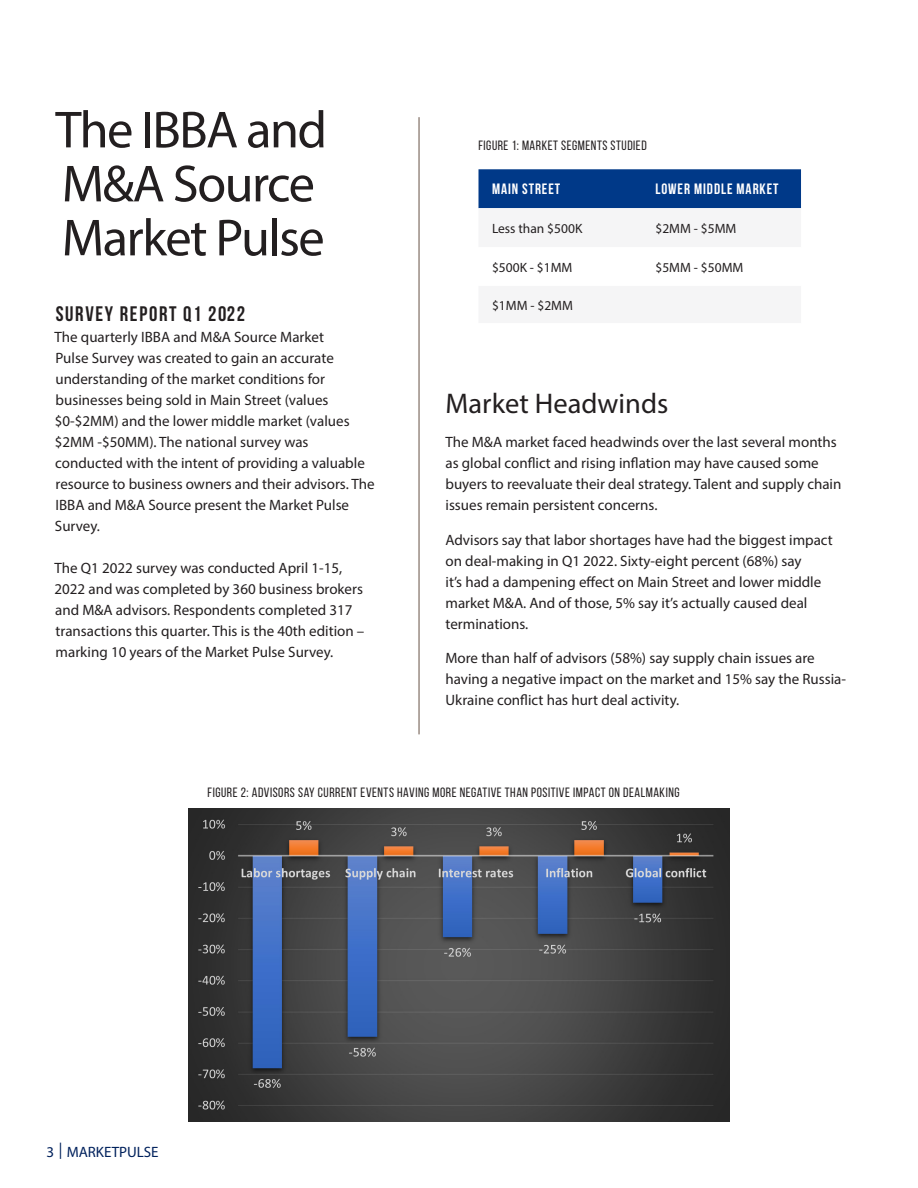
<style>
.page{position:relative;width:918px;height:1188px;background:#fff}
.page>*{position:absolute;margin:0;border:0;box-sizing:border-box;transform-origin:0 0}
.body{font:52.5px "Myriad Pro";letter-spacing:-.03em;color:#231f20}
.t1{font:28.5px "Myriad Pro";color:#231f20}
.t2{font:700 21px "Bebas Neue";letter-spacing:.08em;color:#231f20}
.t3{font:15px/21px "Myriad Pro";color:#231f20}
.table_text{font:700 15px "Bebas Neue";letter-spacing:.06em;color:#fff}
.t4{font:15px "Myriad Pro";color:#00215c}
.t5{font:13.5px "Bebas Neue";letter-spacing:.04em;color:#231f20}
.t6{font:13.5px "Myriad Pro";color:#231f20}
.s1{font-family:"Bebas Neue";font-size:20.7px}
</style>
<div class="page">
<hr style="left:418px;top:117px;width:2px;height:617px;background:#998b83">
<img style="left:189px;top:808px;width:540px;height:314px">
<div style="left:478px;top:169px;width:323px;height:40px;background:#003988"></div>
<p class="body" style="left:55px;top:97px;width:273px">The IBBA and</p>
<p class="body" style="left:62px;top:151px;width:255px">M&amp;A Source</p>
<p class="body" style="left:62px;top:205px;width:264px">Market Pulse</p>
<p class="t2" style="left:56px;top:303px;width:191px">SURVEY REPORT Q1 2022</p>
<p class="t3" style="left:55px;top:327px;width:322px">The quarterly IBBA and M&amp;A Source Market<br>Pulse Survey was created to gain an accurate understanding of the market conditions for businesses being sold in Main Street (values $0-$2MM) and the lower middle market (values $2MM -$50MM). The national survey was conducted with the intent of providing a valuable resource to business owners and their advisors. The IBBA and M&amp;A Source present the Market Pulse Survey.</p>
<p class="t3" style="left:55px;top:558px;width:311px">The Q1 2022 survey was conducted April 1-15, 2022 and was completed by 360 business brokers and M&amp;A advisors. Respondents completed 317 transactions this quarter. This is the 40th edition – marking 10 years of the Market Pulse Survey.</p>
<p class="t5" style="left:478px;top:138px;width:170px">FIGURE 1: MARKET SEGMENTS STUDIED</p>
<p class="table_text" style="left:492px;top:181px;width:70px">MAIN STREET</p>
<p class="table_text" style="left:655px;top:181px;width:124px">LOWER MIDDLE MARKET</p>
<p class="t6" style="left:492px;top:220px;width:92px">Less than $500K</p>
<p class="t6" style="left:655px;top:220px;width:82px">$2MM - $5MM</p>
<p class="t6" style="left:492px;top:259px;width:82px">$500K - $1MM</p>
<p class="t6" style="left:655px;top:259px;width:89px">$5MM - $50MM</p>
<p class="t6" style="left:492px;top:297px;width:82px">$1MM - $2MM</p>
<p class="t1" style="left:446px;top:386px;width:224px">Market Headwinds</p>
<p class="t3" style="left:446px;top:431px;width:397px">The M&amp;A market faced headwinds over the last several months as global conflict and rising inflation may have caused some buyers to reevaluate their deal strategy. Talent and supply chain issues remain persistent concerns.</p>
<p class="t3" style="left:446px;top:529px;width:389px">Advisors say that labor shortages have had the biggest impact on deal-making in Q1 2022. Sixty-eight percent (68%) say<br>it’s had a dampening effect on Main Street and lower middle market M&amp;A. And of those, 5% say it’s actually caused deal terminations.</p>
<p class="t3" style="left:446px;top:647px;width:402px">More than half of advisors (58%) say supply chain issues are having a negative impact on the market and 15% say the Russia-<br>Ukraine conflict has hurt deal activity.</p>
<p class="t5" style="left:208px;top:785px;width:474px">FIGURE 2: ADVISORS SAY CURRENT EVENTS HAVING MORE NEGATIVE THAN POSITIVE IMPACT ON DEALMAKING</p>
<p class="t4" style="left:46px;top:1143px;width:114px">3 <span class="s1">|</span> MARKETPULSE</p>
</div>
